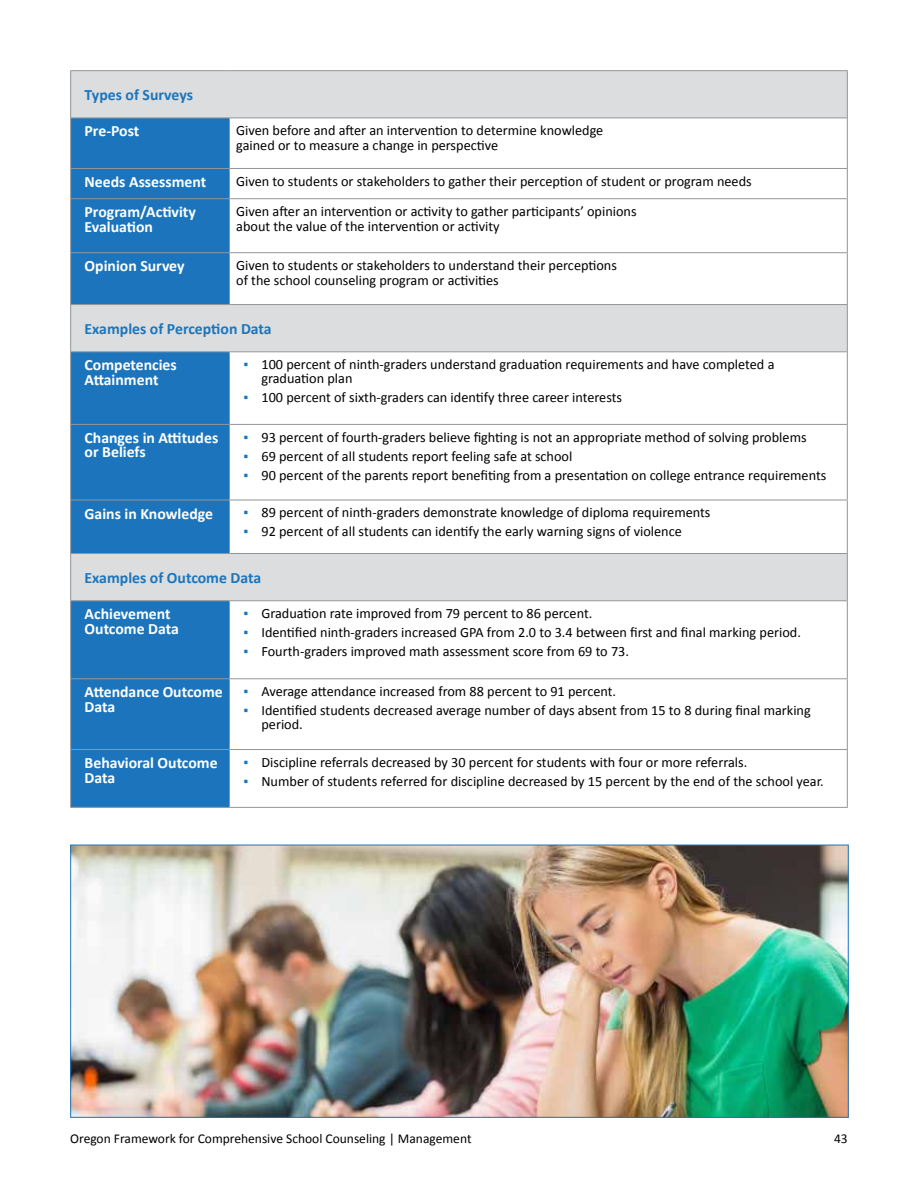
<style>
.page{position:relative;width:918px;height:1188px;background:#fff}
.page>*{position:absolute;margin:0;border:0;box-sizing:border-box;transform-origin:0 0}
.Table_Header{font:700 15.75px/14.4px "Calibri";color:#fff}
.Table_Header-2{font:700 15.75px "Calibri";color:#1c75bc}
.Table{font:14.25px/15px "Calibri";color:#000}
.t1{font:13.5px "Calibri";color:#000}
.s1{color:#1c75bc}
</style>
<div class="page">
<div style="left:71px;top:71px;width:776px;height:47px;background:#dcddde"></div>
<svg style="left:71px;top:118px;width:159px;height:689px;background:#3683c0"></svg>
<svg style="left:230px;top:118px;width:617px;height:689px"></svg>
<hr style="left:70px;top:71px;width:1px;height:47px;background:#939598">
<hr style="left:70px;top:118px;width:1px;height:50px;background:#939598">
<hr style="left:70px;top:305px;width:1px;height:47px;background:#939598">
<hr style="left:70px;top:352px;width:1px;height:72px;background:#939598">
<hr style="left:70px;top:554px;width:1px;height:47px;background:#939598">
<hr style="left:70px;top:601px;width:1px;height:77px;background:#939598">
<hr style="left:70px;top:70px;width:159px;height:1px;background:#939598">
<hr style="left:230px;top:70px;width:618px;height:1px;background:#939598">
<hr style="left:71px;top:117px;width:158px;height:1px;background:#939598">
<hr style="left:70px;top:304px;width:159px;height:1px;background:#939598">
<hr style="left:71px;top:351px;width:158px;height:1px;background:#939598">
<hr style="left:70px;top:553px;width:159px;height:1px;background:#939598">
<hr style="left:71px;top:600px;width:158px;height:1px;background:#939598">
<hr style="left:229px;top:118px;width:1px;height:50px;background:#939598">
<hr style="left:229px;top:352px;width:1px;height:72px;background:#939598">
<hr style="left:229px;top:601px;width:1px;height:77px;background:#939598">
<hr style="left:230px;top:117px;width:617px;height:1px;background:#939598">
<hr style="left:230px;top:304px;width:618px;height:1px;background:#939598">
<hr style="left:230px;top:351px;width:617px;height:1px;background:#939598">
<hr style="left:230px;top:553px;width:618px;height:1px;background:#939598">
<hr style="left:230px;top:600px;width:617px;height:1px;background:#939598">
<hr style="left:847px;top:71px;width:1px;height:47px;background:#939598">
<hr style="left:847px;top:118px;width:1px;height:50px;background:#939598">
<hr style="left:847px;top:305px;width:1px;height:47px;background:#939598">
<hr style="left:847px;top:352px;width:1px;height:72px;background:#939598">
<hr style="left:847px;top:554px;width:1px;height:47px;background:#939598">
<hr style="left:847px;top:601px;width:1px;height:77px;background:#939598">
<hr style="left:70px;top:169px;width:1px;height:30px;background:#939598">
<hr style="left:70px;top:199px;width:1px;height:53px;background:#939598">
<hr style="left:70px;top:425px;width:1px;height:75px;background:#939598">
<hr style="left:70px;top:679px;width:1px;height:70px;background:#939598">
<hr style="left:70px;top:168px;width:159px;height:1px;background:#939598">
<hr style="left:70px;top:424px;width:159px;height:1px;background:#939598">
<hr style="left:70px;top:678px;width:159px;height:1px;background:#939598">
<hr style="left:71px;top:198px;width:158px;height:1px;background:#939598">
<hr style="left:229px;top:169px;width:1px;height:30px;background:#939598">
<hr style="left:229px;top:199px;width:1px;height:53px;background:#939598">
<hr style="left:229px;top:425px;width:1px;height:75px;background:#939598">
<hr style="left:229px;top:679px;width:1px;height:70px;background:#939598">
<hr style="left:230px;top:168px;width:618px;height:1px;background:#939598">
<hr style="left:230px;top:424px;width:618px;height:1px;background:#939598">
<hr style="left:230px;top:678px;width:618px;height:1px;background:#939598">
<hr style="left:847px;top:169px;width:1px;height:30px;background:#939598">
<hr style="left:847px;top:199px;width:1px;height:53px;background:#939598">
<hr style="left:847px;top:425px;width:1px;height:75px;background:#939598">
<hr style="left:847px;top:679px;width:1px;height:70px;background:#939598">
<hr style="left:230px;top:198px;width:617px;height:1px;background:#939598">
<hr style="left:70px;top:253px;width:1px;height:51px;background:#939598">
<hr style="left:70px;top:500px;width:1px;height:53px;background:#939598">
<hr style="left:70px;top:750px;width:1px;height:57px;background:#939598">
<hr style="left:70px;top:252px;width:159px;height:1px;background:#939598">
<hr style="left:70px;top:500px;width:159px;height:1px;background:#939598">
<hr style="left:70px;top:749px;width:159px;height:1px;background:#939598">
<hr style="left:70px;top:807px;width:159px;height:1px;background:#939598">
<hr style="left:229px;top:253px;width:1px;height:51px;background:#939598">
<hr style="left:229px;top:500px;width:1px;height:53px;background:#939598">
<hr style="left:229px;top:750px;width:1px;height:57px;background:#939598">
<hr style="left:230px;top:252px;width:618px;height:1px;background:#939598">
<hr style="left:230px;top:500px;width:618px;height:1px;background:#939598">
<hr style="left:230px;top:749px;width:618px;height:1px;background:#939598">
<hr style="left:847px;top:253px;width:1px;height:51px;background:#939598">
<hr style="left:847px;top:500px;width:1px;height:53px;background:#939598">
<hr style="left:847px;top:750px;width:1px;height:57px;background:#939598">
<hr style="left:230px;top:807px;width:618px;height:1px;background:#939598">
<img style="left:72px;top:847px;width:775px;height:269px">
<p class="Table_Header-2" style="left:85px;top:85px;width:110px">Types of Surveys</p>
<p class="Table_Header" style="left:85px;top:124px;width:56px">Pre-Post</p>
<p class="Table" style="left:236px;top:123px;width:369px">Given before and after an intervention to determine knowledge gained or to measure a change in perspective</p>
<p class="Table_Header" style="left:85px;top:175px;width:123px">Needs Assessment</p>
<p class="Table" style="left:236px;top:174px;width:517px">Given to students or stakeholders to gather their perception of student or program needs</p>
<p class="Table_Header" style="left:85px;top:205px;width:113px">Program/Activity<br>Evaluation</p>
<p class="Table" style="left:236px;top:204px;width:402px">Given after an intervention or activity to gather participants’ opinions about the value of the intervention or activity</p>
<p class="Table_Header" style="left:85px;top:259px;width:101px">Opinion Survey</p>
<p class="Table" style="left:236px;top:258px;width:382px">Given to students or stakeholders to understand their perceptions of the school counseling program or activities</p>
<p class="Table_Header-2" style="left:85px;top:319px;width:189px">Examples of Perception Data</p>
<p class="Table_Header" style="left:85px;top:358px;width:94px">Competencies<br>Attainment</p>
<p class="Table" style="left:261px;top:358px;width:515px;line-height:13.5px;text-indent:-18px"><span class="s1">▪</span> 100 percent of ninth-graders understand graduation requirements and have completed a graduation plan</p>
<p class="Table" style="left:243px;top:389px;width:380px"><span class="s1">▪</span> 100 percent of sixth-graders can identify three career interests</p>
<p class="Table_Header" style="left:85px;top:431px;width:135px">Changes in Attitudes or Beliefs</p>
<p class="Table" style="left:243px;top:430px;width:565px"><span class="s1">▪</span> 93 percent of fourth-graders believe fighting is not an appropriate method of solving problems</p>
<p class="Table" style="left:243px;top:449px;width:330px"><span class="s1">▪</span> 69 percent of all students report feeling safe at school</p>
<p class="Table" style="left:243px;top:467px;width:584px"><span class="s1">▪</span> 90 percent of the parents report benefiting from a presentation on college entrance requirements</p>
<p class="Table_Header" style="left:85px;top:506px;width:130px">Gains in Knowledge</p>
<p class="Table" style="left:243px;top:505px;width:469px"><span class="s1">▪</span> 89 percent of ninth-graders demonstrate knowledge of diploma requirements</p>
<p class="Table" style="left:243px;top:524px;width:440px"><span class="s1">▪</span> 92 percent of all students can identify the early warning signs of violence</p>
<p class="Table_Header-2" style="left:85px;top:568px;width:178px">Examples of Outcome Data</p>
<p class="Table_Header" style="left:85px;top:607px;width:96px">Achievement<br>Outcome Data</p>
<p class="Table" style="left:243px;top:606px;width:350px"><span class="s1">▪</span> Graduation rate improved from 79 percent to 86 percent.</p>
<p class="Table" style="left:243px;top:625px;width:559px"><span class="s1">▪</span> Identified ninth-graders increased GPA from 2.0 to 3.4 between first and final marking period.</p>
<p class="Table" style="left:243px;top:644px;width:387px"><span class="s1">▪</span> Fourth-graders improved math assessment score from 69 to 73.</p>
<p class="Table_Header" style="left:85px;top:685px;width:140px">Attendance Outcome<br>Data</p>
<p class="Table" style="left:243px;top:684px;width:374px"><span class="s1">▪</span> Average attendance increased from 88 percent to 91 percent.</p>
<p class="Table" style="left:261px;top:704px;width:551px;line-height:13.5px;text-indent:-18px"><span class="s1">▪</span> Identified students decreased average number of days absent from 15 to 8 during final marking period.</p>
<p class="Table_Header" style="left:85px;top:756px;width:135px">Behavioral Outcome<br>Data</p>
<p class="Table" style="left:243px;top:755px;width:505px"><span class="s1">▪</span> Discipline referrals decreased by 30 percent for students with four or more referrals.</p>
<p class="Table" style="left:243px;top:774px;width:582px"><span class="s1">▪</span> Number of students referred for discipline decreased by 15 percent by the end of the school year.</p>
<p class="t1" style="left:70px;top:1130px;width:403px">Oregon Framework for Comprehensive School Counseling | Management</p>
<p class="t1" style="left:834px;top:1130px;width:15px">43</p>
</div>
